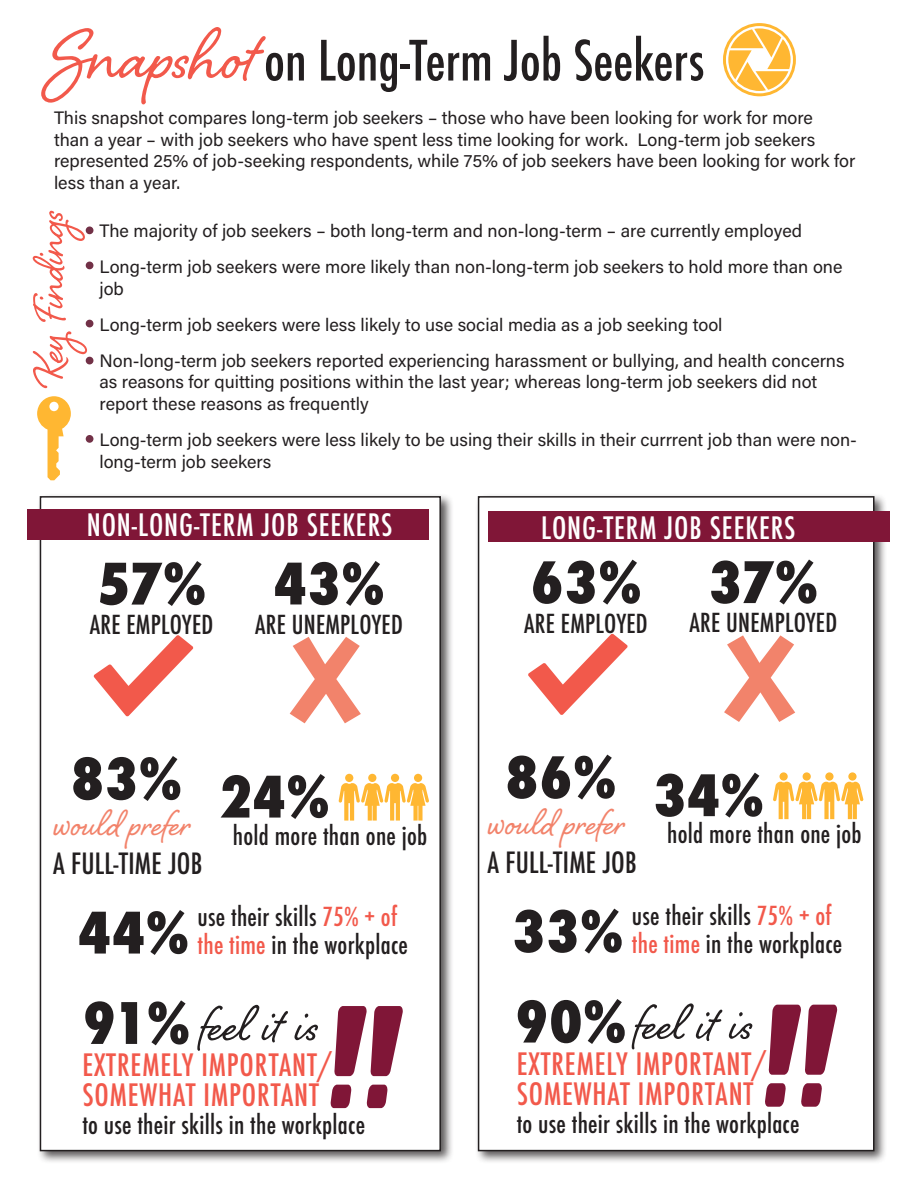
<style>
.page{position:relative;width:918px;height:1188px;background:#fff}
.page>*{position:absolute;margin:0;border:0;box-sizing:border-box;transform-origin:0 0}
.t1{font:90px "Shelby";color:#f2594b}
.t2{font:63px "Shelby";letter-spacing:.01em;color:#231f20}
.t3{font:800 condensed 55.5px "Futura";letter-spacing:.01em;color:#231f20}
.t4{font:500 condensed 54px "Futura";color:#231f20}
.t5{font:54px "Shelby";color:#f2594b}
.t6{font:46.5px "Shelby";letter-spacing:.01em;color:#f2836b}
.t7{font:500 condensed 30px "Futura";letter-spacing:.03em;color:#f2594b}
.t8{font:500 condensed 30px "Futura";letter-spacing:.03em;color:#fff}
.t9{font:500 condensed 28.5px "Futura";letter-spacing:.01em;color:#231f20}
.t10{font:500 condensed 25.5px "Futura";letter-spacing:.01em;color:#231f20}
.t11{font:18px/21.6px "Acumin Pro";color:#231f20}
.s1{color:#f2594b}
</style>
<div class="page">
<div style="left:475px;top:493px;width:412px;height:672px;background:#231f20;opacity:.75"></div>
<div style="left:479px;top:497px;width:395px;height:654px;background:#fff"></div>
<div style="left:478px;top:496px;width:396px;height:655px;border:2px solid #231f20"></div>
<div style="left:37px;top:493px;width:417px;height:672px;background:#231f20;opacity:.75"></div>
<div style="left:40px;top:497px;width:400px;height:654px;background:#fff"></div>
<div style="left:40px;top:496px;width:401px;height:655px;border:2px solid #231f20"></div>
<div style="left:28px;top:509px;width:401px;height:31px;background:#801637"></div>
<div style="left:488px;top:511px;width:401px;height:31px;background:#801637"></div>
<div style="left:345px;top:774px;width:8px;height:8px;background:#ffb732;border-radius:50%"></div>
<div style="left:368px;top:774px;width:8px;height:8px;background:#ffb732;border-radius:50%"></div>
<div style="left:391px;top:774px;width:8px;height:8px;background:#ffb732;border-radius:50%"></div>
<svg style="left:339px;top:783px;width:90px;height:38px"></svg>
<div style="left:414px;top:774px;width:8px;height:8px;background:#ffb732;border-radius:50%"></div>
<div style="left:86px;top:226px;width:7px;height:8px;background:#723147;border-radius:50%"></div>
<div style="left:86px;top:262px;width:7px;height:7px;background:#723147;border-radius:50%"></div>
<div style="left:86px;top:320px;width:7px;height:7px;background:#723147;border-radius:50%"></div>
<div style="left:86px;top:357px;width:7px;height:7px;background:#723147;border-radius:50%"></div>
<div style="left:86px;top:435px;width:7px;height:8px;background:#723147;border-radius:50%"></div>
<svg style="left:37px;top:396px;width:34px;height:84px"></svg>
<svg style="left:723px;top:23px;width:73px;height:73px"></svg>
<svg style="left:330px;top:1006px;width:73px;height:102px"></svg>
<svg style="left:290px;top:637px;width:71px;height:86px"></svg>
<svg style="left:94px;top:635px;width:99px;height:81px"></svg>
<div style="left:779px;top:772px;width:9px;height:9px;background:#ffb732;border-radius:50%"></div>
<div style="left:803px;top:772px;width:8px;height:9px;background:#ffb732;border-radius:50%"></div>
<div style="left:825px;top:772px;width:9px;height:9px;background:#ffb732;border-radius:50%"></div>
<svg style="left:773px;top:782px;width:91px;height:37px"></svg>
<div style="left:848px;top:772px;width:9px;height:9px;background:#ffb732;border-radius:50%"></div>
<svg style="left:765px;top:1005px;width:73px;height:102px"></svg>
<svg style="left:724px;top:635px;width:71px;height:87px"></svg>
<svg style="left:528px;top:634px;width:100px;height:81px"></svg>
<p class="t1" style="left:52px;top:-6px;width:205px">Snapshot</p>
<p class="t4" style="left:264px;top:26px;width:442px">on Long-Term Job Seekers</p>
<p class="t11" style="left:54px;top:106px;width:803px">This snapshot compares long-term job seekers – those who have been looking for work for more<br>than a year – with job seekers who have spent less time looking for work. Long-term job seekers represented 25% of job-seeking respondents, while 75% of job seekers have been looking for work for less than a year.</p>
<p class="t11" style="left:99px;top:219px;width:704px">The majority of job seekers – both long-term and non-long-term – are currently employed</p>
<p class="t11" style="left:99px;top:255px;width:745px">Long-term job seekers were more likely than non-long-term job seekers to hold more than one job</p>
<p class="t11" style="left:99px;top:313px;width:625px">Long-term job seekers were less likely to use social media as a job seeking tool</p>
<p class="t11" style="left:99px;top:349px;width:747px">Non-long-term job seekers reported experiencing harassment or bullying, and health concerns as reasons for quitting positions within the last year; whereas long-term job seekers did not report these reasons as frequently</p>
<p class="t11" style="left:99px;top:428px;width:759px">Long-term job seekers were less likely to be using their skills in their currrent job than were non&shy;long-term job seekers</p>
<p class="t5" style="left:12px;top:385px;width:176px;rotate:-90deg">Key Findings</p>
<p class="t8" style="left:87px;top:506px;width:307px">NON-LONG-TERM JOB SEEKERS</p>
<p class="t8" style="left:541px;top:508px;width:256px">LONG-TERM JOB SEEKERS</p>
<p class="t3" style="left:97px;top:546px;width:111px">57%</p>
<p class="t10" style="left:90px;top:608px;width:125px">ARE EMPLOYED</p>
<p class="t3" style="left:273px;top:546px;width:113px">43%</p>
<p class="t10" style="left:255px;top:608px;width:149px">ARE UNEMPLOYED</p>
<p class="t3" style="left:71px;top:741px;width:113px">83%</p>
<p class="t6" style="left:53px;top:792px;width:139px">would prefer</p>
<p class="t9" style="left:53px;top:846px;width:151px">A FULL-TIME JOB</p>
<p class="t3" style="left:219px;top:759px;width:112px">24%</p>
<p class="t10" style="left:233px;top:819px;width:196px">hold more than one job</p>
<p class="t3" style="left:78px;top:895px;width:113px">44%</p>
<p class="t10" style="left:198px;top:900px;width:201px">use their skills <span class="s1">75% + of</span></p>
<p class="t10" style="left:198px;top:929px;width:212px"><span class="s1">the time</span> in the workplace</p>
<p class="t3" style="left:83px;top:986px;width:109px">91%</p>
<p class="t2" style="left:200px;top:981px;width:120px">feel it is</p>
<p class="t7" style="left:82px;top:1046px;width:250px">EXTREMELY IMPORTANT/</p>
<p class="t7" style="left:82px;top:1076px;width:238px">SOMEWHAT IMPORTANT</p>
<p class="t10" style="left:82px;top:1108px;width:284px">to use their skills in the workplace</p>
<p class="t3" style="left:530px;top:545px;width:113px">63%</p>
<p class="t10" style="left:524px;top:607px;width:125px">ARE EMPLOYED</p>
<p class="t3" style="left:709px;top:545px;width:111px">37%</p>
<p class="t10" style="left:689px;top:607px;width:149px">ARE UNEMPLOYED</p>
<p class="t3" style="left:505px;top:740px;width:113px">86%</p>
<p class="t6" style="left:487px;top:791px;width:139px">would prefer</p>
<p class="t9" style="left:487px;top:844px;width:151px">A FULL-TIME JOB</p>
<p class="t3" style="left:653px;top:758px;width:112px">34%</p>
<p class="t10" style="left:667px;top:818px;width:196px">hold more than one job</p>
<p class="t3" style="left:512px;top:894px;width:113px">33%</p>
<p class="t10" style="left:632px;top:899px;width:201px">use their skills <span class="s1">75% + of</span></p>
<p class="t10" style="left:632px;top:927px;width:212px"><span class="s1">the time</span> in the workplace</p>
<p class="t3" style="left:515px;top:984px;width:113px">90%</p>
<p class="t2" style="left:634px;top:980px;width:120px">feel it is</p>
<p class="t7" style="left:517px;top:1044px;width:250px">EXTREMELY IMPORTANT/</p>
<p class="t7" style="left:517px;top:1074px;width:238px">SOMEWHAT IMPORTANT</p>
<p class="t10" style="left:517px;top:1107px;width:284px">to use their skills in the workplace</p>
</div>
